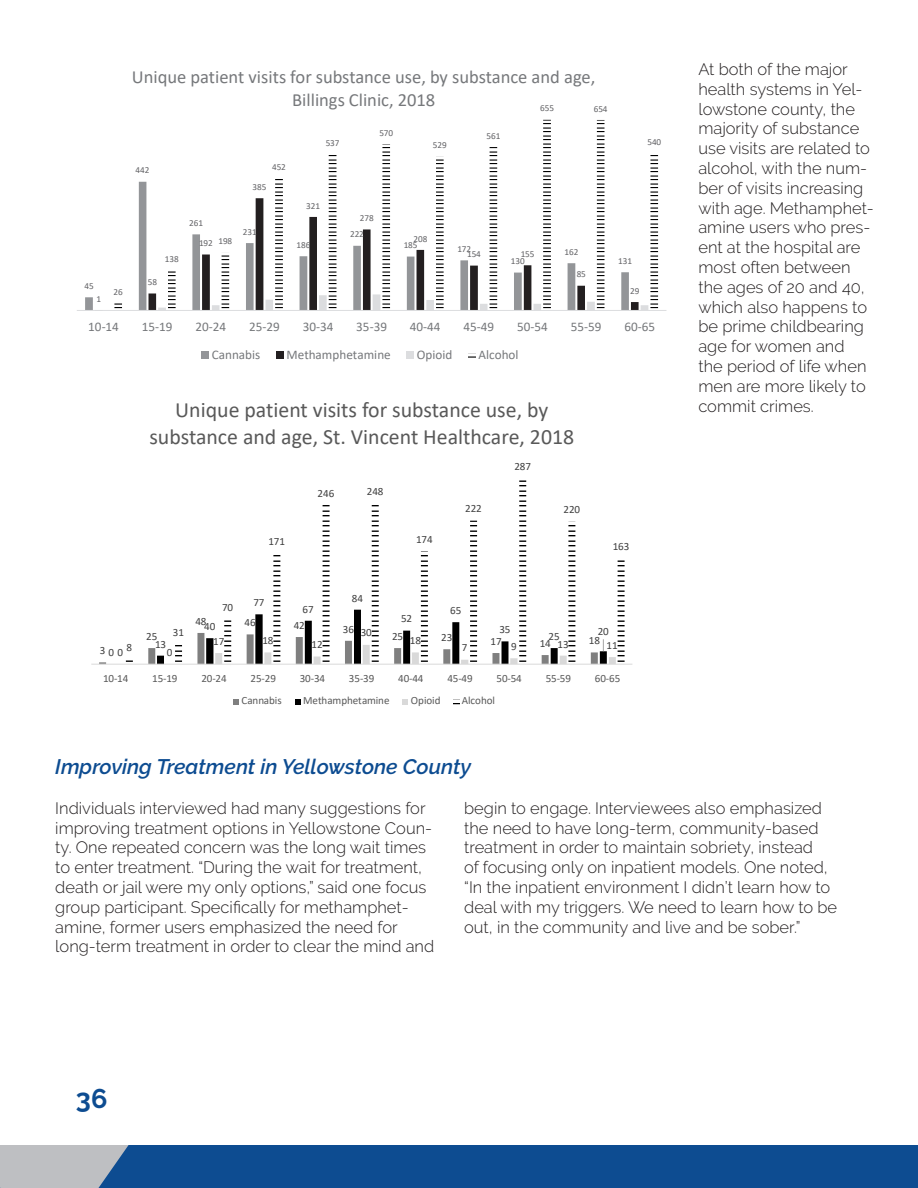
<style>
.page{position:relative;width:918px;height:1188px;background:#fff}
.page>*{position:absolute;margin:0;border:0;box-sizing:border-box;transform-origin:0 0}
.t1{font:700 27px "Raleway";color:#0d4c91}
.t2{font:21.75px/26.7px "Calibri";color:#595959;text-align:center}
.t3{font:italic 600 21px "Raleway";color:#0d4c91}
.t4{font:18.6px/22.6px "Calibri";color:#76787b;text-align:center}
.t5{font:300 16.5px/19.8px "Raleway";color:#231f20}
.t6{font:13.2px "Calibri";color:#76787b}
.t7{font:11.1px "Calibri";letter-spacing:-.005em;color:#595959}
.t8{font:11.1px "Calibri";letter-spacing:-.005em;color:#404040}
.t9{font:9.15px "Calibri";letter-spacing:-.005em;color:#636366}
</style>
<div class="page">
<div style="left:0;top:1131px;width:918px;height:57px;background:#0d4c91"></div>
<svg style="left:0;top:1144px;width:143px;height:44px"></svg>
<div style="left:0;top:1003px;width:918px;height:141px;background:#fff"></div>
<svg style="left:114px;top:120px;width:544px;height:190px"></svg>
<hr style="left:77px;top:310px;width:589px;height:1px;background:#dcdddf">
<div style="left:201px;top:352px;width:8px;height:7px;background:#939598"></div>
<div style="left:276px;top:352px;width:7px;height:7px;background:#231f20"></div>
<div style="left:406px;top:352px;width:8px;height:7px;background:#dcdddf"></div>
<svg style="left:468px;top:353px;width:7px;height:5px"></svg>
<svg style="left:273px;top:480px;width:352px;height:184px"></svg>
<hr style="left:91px;top:664px;width:541px;height:1px;background:#d9d9d9">
<svg style="left:99px;top:610px;width:517px;height:54px"></svg>
<svg style="left:233px;top:699px;width:6px;height:6px"></svg>
<svg style="left:295px;top:699px;width:6px;height:6px"></svg>
<svg style="left:402px;top:699px;width:6px;height:6px"></svg>
<svg style="left:453px;top:699px;width:6px;height:6px"></svg>
<p class="t9" style="left:84px;top:280px;width:11px">45</p>
<p class="t9" style="left:96px;top:292px;width:6px">1</p>
<p class="t4" style="left:132px;top:65px;width:465px">Unique patient visits for substance use, by substance and age,<br>Billings Clinic, 2018</p>
<p class="t9" style="left:540px;top:102px;width:15px">655</p>
<p class="t9" style="left:594px;top:102px;width:15px">654</p>
<p class="t9" style="left:136px;top:164px;width:15px">442</p>
<p class="t9" style="left:272px;top:161px;width:15px">452</p>
<p class="t9" style="left:253px;top:181px;width:15px">385</p>
<p class="t9" style="left:148px;top:276px;width:11px">58</p>
<p class="t9" style="left:165px;top:253px;width:15px">138</p>
<p class="t9" style="left:189px;top:217px;width:15px">261</p>
<p class="t9" style="left:218px;top:235px;width:15px">198</p>
<p class="t9" style="left:199px;top:237px;width:15px">192</p>
<p class="t9" style="left:243px;top:225px;width:15px">231</p>
<p class="t9" style="left:326px;top:136px;width:15px">537</p>
<p class="t9" style="left:379px;top:127px;width:15px">570</p>
<p class="t9" style="left:433px;top:139px;width:15px">529</p>
<p class="t9" style="left:487px;top:129px;width:15px">561</p>
<p class="t9" style="left:306px;top:199px;width:15px">321</p>
<p class="t9" style="left:297px;top:239px;width:15px">186</p>
<p class="t9" style="left:360px;top:212px;width:15px">278</p>
<p class="t9" style="left:350px;top:228px;width:15px">222</p>
<p class="t9" style="left:413px;top:232px;width:15px">208</p>
<p class="t9" style="left:404px;top:239px;width:15px">185</p>
<p class="t9" style="left:457px;top:243px;width:15px">172</p>
<p class="t9" style="left:467px;top:248px;width:15px">154</p>
<p class="t9" style="left:521px;top:248px;width:15px">155</p>
<p class="t9" style="left:511px;top:255px;width:15px">130</p>
<p class="t9" style="left:565px;top:246px;width:15px">162</p>
<p class="t9" style="left:577px;top:268px;width:11px">85</p>
<p class="t9" style="left:618px;top:255px;width:15px">131</p>
<p class="t9" style="left:114px;top:285px;width:11px">26</p>
<p class="t9" style="left:630px;top:284px;width:11px">29</p>
<p class="t9" style="left:647px;top:135px;width:15px">540</p>
<p class="t6" style="left:88px;top:318px;width:32px">10-14</p>
<p class="t6" style="left:142px;top:318px;width:32px">15-19</p>
<p class="t6" style="left:195px;top:318px;width:32px">20-24</p>
<p class="t6" style="left:249px;top:318px;width:32px">25-29</p>
<p class="t6" style="left:303px;top:318px;width:32px">30-34</p>
<p class="t6" style="left:356px;top:318px;width:32px">35-39</p>
<p class="t6" style="left:410px;top:318px;width:32px">40-44</p>
<p class="t6" style="left:464px;top:318px;width:32px">45-49</p>
<p class="t6" style="left:517px;top:318px;width:32px">50-54</p>
<p class="t6" style="left:571px;top:318px;width:32px">55-59</p>
<p class="t6" style="left:624px;top:318px;width:32px">60-65</p>
<p class="t6" style="left:212px;top:346px;width:50px">Cannabis</p>
<p class="t6" style="left:286px;top:346px;width:106px">Methamphetamine</p>
<p class="t6" style="left:417px;top:346px;width:37px">Opioid</p>
<p class="t6" style="left:479px;top:346px;width:42px">Alcohol</p>
<p class="t2" style="left:149px;top:396px;width:426px">Unique patient visits for substance use, by substance and age, St. Vincent Healthcare, 2018</p>
<p class="t8" style="left:268px;top:534px;width:18px">171</p>
<p class="t8" style="left:318px;top:485px;width:18px">246</p>
<p class="t8" style="left:367px;top:484px;width:18px">248</p>
<p class="t8" style="left:416px;top:532px;width:18px">174</p>
<p class="t8" style="left:465px;top:501px;width:18px">222</p>
<p class="t8" style="left:514px;top:459px;width:18px">287</p>
<p class="t8" style="left:564px;top:502px;width:18px">220</p>
<p class="t8" style="left:613px;top:539px;width:18px">163</p>
<p class="t8" style="left:352px;top:590px;width:13px">84</p>
<p class="t8" style="left:253px;top:595px;width:13px">77</p>
<p class="t8" style="left:222px;top:599px;width:13px">70</p>
<p class="t8" style="left:303px;top:601px;width:13px">67</p>
<p class="t8" style="left:450px;top:602px;width:13px">65</p>
<p class="t8" style="left:401px;top:611px;width:13px">52</p>
<p class="t8" style="left:195px;top:613px;width:13px">48</p>
<p class="t8" style="left:245px;top:615px;width:13px">46</p>
<p class="t8" style="left:294px;top:617px;width:13px">42</p>
<p class="t8" style="left:204px;top:619px;width:13px">40</p>
<p class="t8" style="left:343px;top:621px;width:13px">36</p>
<p class="t8" style="left:499px;top:622px;width:13px">35</p>
<p class="t8" style="left:598px;top:623px;width:13px">20</p>
<p class="t8" style="left:173px;top:624px;width:13px">31</p>
<p class="t8" style="left:361px;top:625px;width:13px">30</p>
<p class="t8" style="left:549px;top:628px;width:13px">25</p>
<p class="t8" style="left:146px;top:628px;width:13px">25</p>
<p class="t8" style="left:392px;top:628px;width:13px">25</p>
<p class="t8" style="left:441px;top:630px;width:13px">23</p>
<p class="t8" style="left:213px;top:633px;width:13px">17</p>
<p class="t8" style="left:262px;top:633px;width:13px">18</p>
<p class="t8" style="left:410px;top:633px;width:13px">18</p>
<p class="t8" style="left:490px;top:634px;width:13px">17</p>
<p class="t8" style="left:540px;top:636px;width:13px">14</p>
<p class="t8" style="left:589px;top:633px;width:13px">18</p>
<p class="t8" style="left:126px;top:639px;width:7px">8</p>
<p class="t8" style="left:462px;top:640px;width:7px">7</p>
<p class="t8" style="left:511px;top:639px;width:7px">9</p>
<p class="t8" style="left:557px;top:636px;width:13px">13</p>
<p class="t8" style="left:607px;top:637px;width:13px">11</p>
<p class="t8" style="left:155px;top:636px;width:13px">13</p>
<p class="t8" style="left:312px;top:637px;width:13px">12</p>
<p class="t8" style="left:100px;top:643px;width:7px">3</p>
<p class="t8" style="left:109px;top:645px;width:16px">0 0</p>
<p class="t8" style="left:167px;top:645px;width:7px">0</p>
<p class="t7" style="left:103px;top:670px;width:27px">10-14</p>
<p class="t7" style="left:152px;top:670px;width:27px">15-19</p>
<p class="t7" style="left:201px;top:670px;width:27px">20-24</p>
<p class="t7" style="left:251px;top:670px;width:27px">25-29</p>
<p class="t7" style="left:300px;top:670px;width:27px">30-34</p>
<p class="t7" style="left:349px;top:670px;width:27px">35-39</p>
<p class="t7" style="left:398px;top:670px;width:27px">40-44</p>
<p class="t7" style="left:447px;top:670px;width:27px">45-49</p>
<p class="t7" style="left:497px;top:670px;width:27px">50-54</p>
<p class="t7" style="left:546px;top:670px;width:27px">55-59</p>
<p class="t7" style="left:595px;top:670px;width:27px">60-65</p>
<p class="t7" style="left:242px;top:693px;width:42px">Cannabis</p>
<p class="t7" style="left:303px;top:693px;width:88px">Methamphetamine</p>
<p class="t7" style="left:411px;top:693px;width:31px">Opioid</p>
<p class="t7" style="left:462px;top:693px;width:35px">Alcohol</p>
<p class="t5" style="left:698px;top:59px;width:177px">At both of the major health systems in Yel&shy;lowstone county, the majority of substance use visits are related to alcohol, with the num&shy;ber of visits increasing with age. Methamphet&shy;amine users who pres&shy;ent at the hospital are most often between the ages of 20 and 40, which also happens to be prime childbearing age for women and<br>the period of life when men are more likely to commit crimes.</p>
<p class="t3" style="left:55px;top:754px;width:417px">Improving Treatment in Yellowstone County</p>
<p class="t5" style="left:55px;top:798px;width:380px">Individuals interviewed had many suggestions for improving treatment options in Yellowstone Coun&shy;ty. One repeated concern was the long wait times to enter treatment. “During the wait for treatment, death or jail were my only options,” said one focus group participant. Specifically for methamphet&shy;amine, former users emphasized the need for long-term treatment in order to clear the mind and</p>
<p class="t5" style="left:464px;top:798px;width:375px">begin to engage. Interviewees also emphasized the need to have long-term, community-based treatment in order to maintain sobriety, instead<br>of focusing only on inpatient models. One noted, “In the inpatient environment I didn’t learn how to deal with my triggers. We need to learn how to be out, in the community and live and be sober.”</p>
<p class="t1" style="left:76px;top:1083px;width:33px">36</p>
</div>
